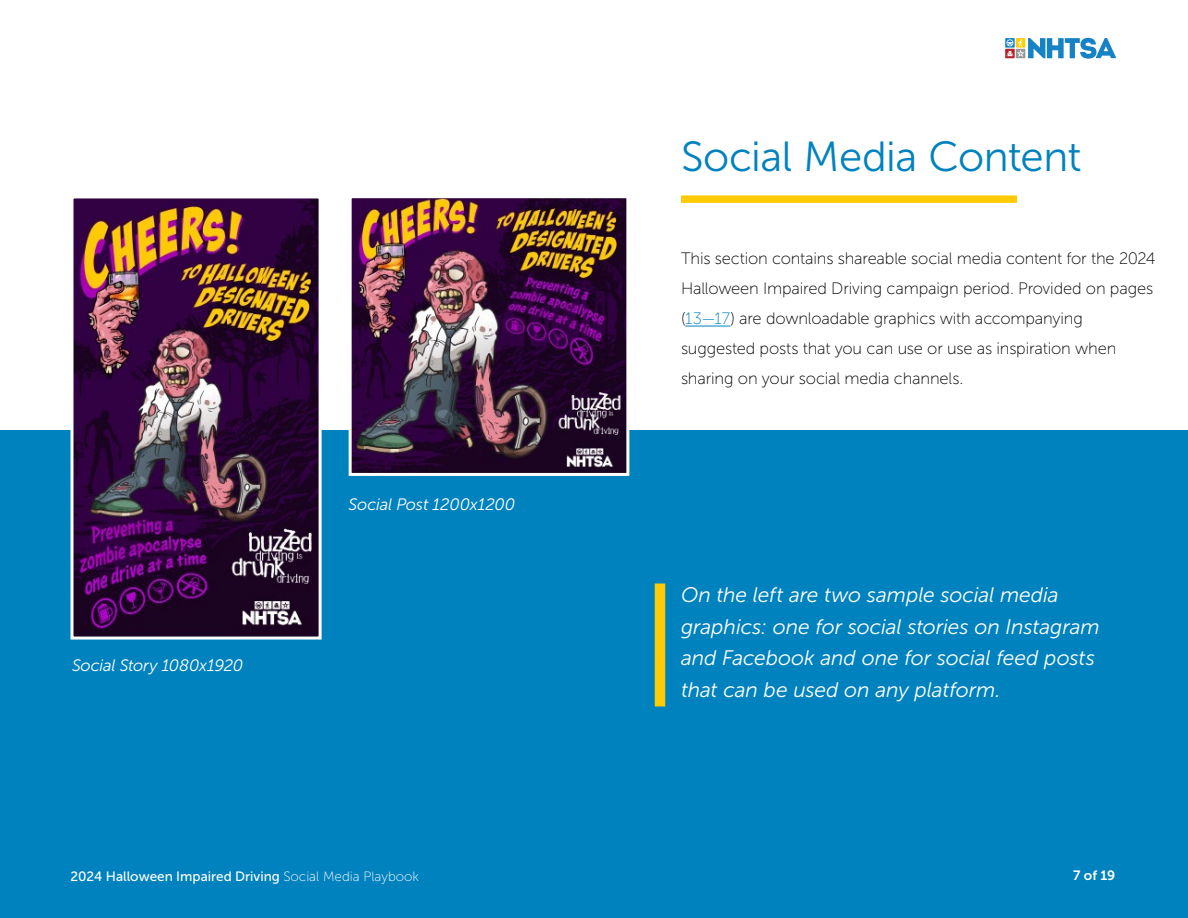
<style>
.page{position:relative;width:1188px;height:918px;background:#fff}
.page>*{position:absolute;margin:0;border:0;box-sizing:border-box;transform-origin:0 0}
.t1{font:42px "Museo Sans 300";letter-spacing:-.015em;color:#0082be}
.Call_Out{font:italic 21px/31.5px "Museo Sans 300";letter-spacing:-.005em;color:#fff}
.Body{font:16.5px/30px "Museo Sans 100";letter-spacing:-.01em;color:#000}
.Body-2{font:italic 16.5px "Museo Sans 300";letter-spacing:-.015em;color:#fff}
.t2{font:13.5px "Museo Sans 500";color:#fff}
.t3{font:13.5px "Museo Sans 700";color:#fff}
.s1{color:#0082be}
.s2{font-family:"Museo Sans 100"}
</style>
<div class="page">
<div style="left:0;top:430px;width:1188px;height:488px;background:#0082be"></div>
<div style="left:1005px;top:49px;width:10px;height:9px;background:#c24f56"></div>
<svg style="left:1006px;top:38px;width:110px;height:21px"></svg>
<img style="left:74px;top:199px;width:244px;height:437px">
<div style="left:70px;top:195px;width:252px;height:445px;border:3px solid #fff"></div>
<img style="left:353px;top:199px;width:272px;height:273px">
<div style="left:349px;top:195px;width:280px;height:281px;border:3px solid #fff"></div>
<div style="left:681px;top:195px;width:336px;height:8px;background:#ffcb05"></div>
<hr style="left:685px;top:326px;width:45px;height:1px;background:#0082be">
<div style="left:655px;top:584px;width:10px;height:122px;background:#ffcb05"></div>
<h1 class="t1" style="left:681px;top:134px;width:402px">Social Media Content</h1>
<p class="Body-2" style="left:72px;top:657px;width:173px">Social Story 1080x1920</p>
<p class="Body-2" style="left:349px;top:496px;width:168px">Social Post 1200x1200</p>
<p class="Body" style="left:681px;top:244px;width:476px">This section contains shareable social media content for the 2024<br>Halloween Impaired Driving campaign period. Provided on pages (<span class="s1">13—17</span>) are downloadable graphics with accompanying</p>
<p class="Body" style="left:681px;top:334px;width:437px">suggested posts that you can use or use as inspiration when sharing on your social media channels.</p>
<p class="Call_Out" style="left:681px;top:579px;width:420px">On the left are two sample social media graphics: one for social stories on Instagram and Facebook and one for social feed posts that can be used on any platform.</p>
<p class="t2" style="left:70px;top:869px;width:350px">2024 Halloween Impaired Driving <span class="s2">Social Media Playbook</span></p>
<p class="t3" style="left:1073px;top:868px;width:44px">7 of 19</p>
</div>
